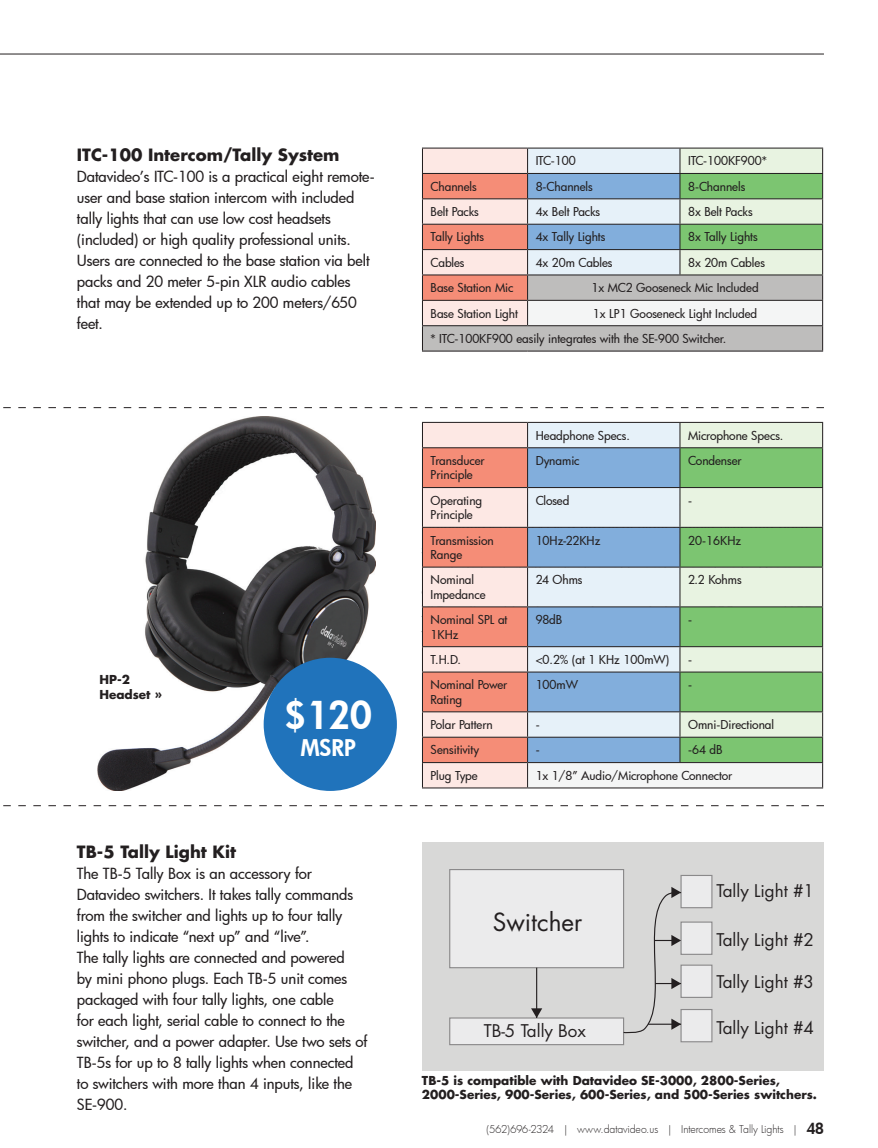
<style>
.page{position:relative;width:878px;height:1148px;background:#fff}
.page>*{position:absolute;margin:0;border:0;box-sizing:border-box;transform-origin:0 0}
.t1{font:800 37.5px "Futura";color:#fff}
.t2{font:24.3px "Futura";color:#231f20}
.t3{font:800 22.5px "Futura";color:#fff}
.t4{font:16.95px "Futura";color:#231f20}
.t5{font:700 16.5px "Futura";color:#231f20}
.t6{font:500 15px/21px "Futura";letter-spacing:-.005em;color:#231f20}
.t7{font:500 12px/14.4px "Futura";letter-spacing:-.005em;color:#231f20}
.t8{font:700 12px/14.4px "Futura";color:#231f20}
.t9{font:300 10.5px "Futura";letter-spacing:-.01em;color:#231f20}
.s1{font-weight:800;font-size:15px}
</style>
<div class="page">
<img style="left:98px;top:417px;width:277px;height:374px">
<hr style="left:0;top:54px;width:824px;height:1px;background:#231f20">
<svg style="left:3px;top:407px;width:820px;height:1px"></svg>
<svg style="left:3px;top:805px;width:820px;height:1px"></svg>
<svg style="left:422px;top:148px;width:401px;height:203px;background:#c8c8c1"></svg>
<hr style="left:680px;top:300px;width:143px;height:1px;background:#231f20">
<div style="left:528px;top:423px;width:151px;height:24px;background:#e6f1f9"></div>
<div style="left:680px;top:423px;width:142px;height:24px;background:#e8f3e1"></div>
<svg style="left:528px;top:448px;width:151px;height:314px;background:#a9c7e5"></svg>
<svg style="left:680px;top:448px;width:142px;height:314px;background:#a6d49c"></svg>
<div style="left:527px;top:762px;width:295px;height:26px;background:#f4f5f5"></div>
<svg style="left:679px;top:423px;width:1px;height:24px"></svg>
<hr style="left:527px;top:447px;width:153px;height:1px;background:#231f20">
<hr style="left:680px;top:447px;width:143px;height:1px;background:#231f20">
<hr style="left:679px;top:448px;width:1px;height:39px;background:#231f20">
<hr style="left:527px;top:487px;width:153px;height:1px;background:#231f20">
<hr style="left:680px;top:487px;width:143px;height:1px;background:#231f20">
<hr style="left:679px;top:488px;width:1px;height:39px;background:#231f20">
<hr style="left:679px;top:528px;width:1px;height:38px;background:#231f20">
<hr style="left:679px;top:567px;width:1px;height:39px;background:#231f20">
<hr style="left:679px;top:607px;width:1px;height:39px;background:#231f20">
<svg style="left:679px;top:647px;width:1px;height:24px"></svg>
<hr style="left:679px;top:672px;width:1px;height:39px;background:#231f20">
<svg style="left:679px;top:712px;width:1px;height:50px"></svg>
<hr style="left:527px;top:527px;width:153px;height:1px;background:#231f20">
<hr style="left:680px;top:527px;width:143px;height:1px;background:#231f20">
<hr style="left:527px;top:566px;width:153px;height:1px;background:#231f20">
<hr style="left:680px;top:566px;width:143px;height:1px;background:#231f20">
<hr style="left:527px;top:422px;width:153px;height:1px;background:#231f20">
<hr style="left:680px;top:422px;width:143px;height:1px;background:#231f20">
<svg style="left:822px;top:423px;width:1px;height:24px"></svg>
<hr style="left:822px;top:448px;width:1px;height:39px;background:#231f20">
<hr style="left:822px;top:488px;width:1px;height:39px;background:#231f20">
<hr style="left:822px;top:528px;width:1px;height:38px;background:#231f20">
<hr style="left:822px;top:567px;width:1px;height:39px;background:#231f20">
<hr style="left:822px;top:607px;width:1px;height:39px;background:#231f20">
<svg style="left:822px;top:647px;width:1px;height:24px"></svg>
<hr style="left:822px;top:672px;width:1px;height:39px;background:#231f20">
<svg style="left:822px;top:712px;width:1px;height:75px"></svg>
<hr style="left:527px;top:606px;width:153px;height:1px;background:#231f20">
<hr style="left:680px;top:606px;width:143px;height:1px;background:#231f20">
<hr style="left:527px;top:646px;width:153px;height:1px;background:#231f20">
<hr style="left:680px;top:646px;width:143px;height:1px;background:#231f20">
<hr style="left:527px;top:671px;width:153px;height:1px;background:#231f20">
<hr style="left:680px;top:671px;width:143px;height:1px;background:#231f20">
<hr style="left:527px;top:711px;width:153px;height:1px;background:#231f20">
<hr style="left:680px;top:711px;width:143px;height:1px;background:#231f20">
<hr style="left:527px;top:736px;width:153px;height:1px;background:#231f20">
<hr style="left:680px;top:736px;width:143px;height:1px;background:#231f20">
<hr style="left:527px;top:762px;width:153px;height:1px;background:#231f20">
<svg style="left:422px;top:422px;width:106px;height:366px;background:#eeb2a5"></svg>
<hr style="left:680px;top:762px;width:143px;height:1px;background:#231f20">
<hr style="left:527px;top:787px;width:153px;height:1px;background:#231f20">
<hr style="left:680px;top:787px;width:143px;height:1px;background:#231f20">
<div style="left:422px;top:842px;width:402px;height:228px;background:#d8d8d7"></div>
<div style="left:449px;top:869px;width:174px;height:98px;background:#ebebec"></div>
<div style="left:449px;top:869px;width:175px;height:99px;border:1px solid #8a898a"></div>
<div style="left:449px;top:1018px;width:174px;height:26px;background:#ebebec"></div>
<div style="left:449px;top:1017px;width:175px;height:28px;border:1px solid #8a898a"></div>
<div style="left:681px;top:1009px;width:31px;height:32px;background:#ebebec"></div>
<div style="left:680px;top:1009px;width:32px;height:33px;border:1px solid #8a898a"></div>
<div style="left:681px;top:965px;width:31px;height:32px;background:#ebebec"></div>
<div style="left:680px;top:964px;width:32px;height:34px;border:1px solid #8a898a"></div>
<div style="left:681px;top:922px;width:31px;height:32px;background:#ebebec"></div>
<div style="left:680px;top:921px;width:32px;height:33px;border:1px solid #8a898a"></div>
<div style="left:681px;top:875px;width:31px;height:32px;background:#ebebec"></div>
<div style="left:680px;top:875px;width:32px;height:33px;border:1px solid #8a898a"></div>
<hr style="left:536px;top:967px;width:1px;height:51px;background:#231f20">
<svg style="left:531px;top:1008px;width:11px;height:10px"></svg>
<svg style="left:622px;top:886px;width:60px;height:147px"></svg>
<div style="left:264px;top:657px;width:133px;height:134px;background:#2073bb;border-radius:50%"></div>
<p class="t5" style="left:77px;top:144px;width:264px">ITC-100 Intercom/Tally System</p>
<p class="t6" style="left:77px;top:165px;width:299px">Datavideo’s ITC-100 is a practical eight remote&shy;user and base station intercom with included tally lights that can use low cost headsets (included) or high quality professional units.<br>Users are connected to the base station via belt packs and 20 meter 5-pin XLR audio cables that may be extended up to 200 meters/650 feet.</p>
<p class="t8" style="left:99px;top:672px;width:64px">HP-2<br>Headset »</p>
<h1 class="t1" style="left:285px;top:689px;width:88px">$120</h1>
<h3 class="t3" style="left:301px;top:732px;width:57px">MSRP</h3>
<p class="t5" style="left:77px;top:840px;width:160px">TB-5 Tally Light Kit</p>
<p class="t6" style="left:77px;top:862px;width:292px">The TB-5 Tally Box is an accessory for Datavideo switchers. It takes tally commands from the switcher and lights up to four tally lights to indicate “next up” and “live”.<br>The tally lights are connected and powered<br>by mini phono plugs. Each TB-5 unit comes packaged with four tally lights, one cable<br>for each light, serial cable to connect to the switcher, and a power adapter. Use two sets of TB-5s for up to 8 tally lights when connected to switchers with more than 4 inputs, like the SE-900.</p>
<p class="t7" style="left:535px;top:153px;width:41px">ITC-100</p>
<p class="t7" style="left:688px;top:153px;width:80px">ITC-100KF900*</p>
<p class="t7" style="left:430px;top:179px;width:48px">Channels</p>
<p class="t7" style="left:535px;top:179px;width:59px">8-Channels</p>
<p class="t7" style="left:688px;top:179px;width:59px">8-Channels</p>
<p class="t7" style="left:430px;top:204px;width:50px">Belt Packs</p>
<p class="t7" style="left:535px;top:204px;width:66px">4x Belt Packs</p>
<p class="t7" style="left:688px;top:204px;width:66px">8x Belt Packs</p>
<p class="t7" style="left:430px;top:230px;width:55px">Tally Lights</p>
<p class="t7" style="left:535px;top:230px;width:71px">4x Tally Lights</p>
<p class="t7" style="left:688px;top:230px;width:71px">8x Tally Lights</p>
<p class="t7" style="left:430px;top:255px;width:35px">Cables</p>
<p class="t7" style="left:535px;top:255px;width:78px">4x 20m Cables</p>
<p class="t7" style="left:688px;top:255px;width:78px">8x 20m Cables</p>
<p class="t7" style="left:430px;top:280px;width:84px">Base Station Mic</p>
<p class="t7" style="left:591px;top:280px;width:169px">1x MC2 Gooseneck Mic Included</p>
<p class="t7" style="left:430px;top:306px;width:89px">Base Station Light</p>
<p class="t7" style="left:430px;top:300px;width:328px;line-height:25.3px;text-indent:162px">1x LP1 Gooseneck Light Included * ITC-100KF900 easily integrates with the SE-900 Switcher.</p>
<p class="t7" style="left:535px;top:428px;width:96px">Headphone Specs.</p>
<p class="t7" style="left:688px;top:428px;width:97px">Microphone Specs.</p>
<p class="t7" style="left:430px;top:453px;width:56px">Transducer<br>Principle</p>
<p class="t7" style="left:535px;top:453px;width:45px">Dynamic</p>
<p class="t7" style="left:688px;top:453px;width:55px">Condenser</p>
<p class="t7" style="left:430px;top:493px;width:53px">Operating<br>Principle</p>
<p class="t7" style="left:535px;top:493px;width:35px">Closed</p>
<p class="t7" style="left:688px;top:493px;width:5px">-</p>
<p class="t7" style="left:430px;top:533px;width:65px">Transmission<br>Range</p>
<p class="t7" style="left:535px;top:533px;width:66px">10Hz-22KHz</p>
<p class="t7" style="left:688px;top:533px;width:55px">20-16KHz</p>
<p class="t7" style="left:430px;top:572px;width:57px">Nominal<br>Impedance</p>
<p class="t7" style="left:535px;top:572px;width:48px">24 Ohms</p>
<p class="t7" style="left:688px;top:572px;width:55px">2.2 Kohms</p>
<p class="t7" style="left:430px;top:612px;width:78px">Nominal SPL at<br>1KHz</p>
<p class="t7" style="left:535px;top:612px;width:28px">98dB</p>
<p class="t7" style="left:688px;top:612px;width:5px">-</p>
<p class="t7" style="left:430px;top:652px;width:32px">T.H.D.</p>
<p class="t7" style="left:535px;top:652px;width:135px">&lt;0.2% (at 1 KHz 100mW)</p>
<p class="t7" style="left:688px;top:652px;width:5px">-</p>
<p class="t7" style="left:430px;top:677px;width:78px">Nominal Power<br>Rating</p>
<p class="t7" style="left:535px;top:677px;width:44px">100mW</p>
<p class="t7" style="left:688px;top:677px;width:5px">-</p>
<p class="t7" style="left:430px;top:717px;width:63px">Polar Pattern</p>
<p class="t7" style="left:535px;top:717px;width:5px">-</p>
<p class="t7" style="left:688px;top:717px;width:88px">Omni-Directional</p>
<p class="t7" style="left:430px;top:742px;width:50px">Sensitivity</p>
<p class="t7" style="left:535px;top:742px;width:5px">-</p>
<p class="t7" style="left:688px;top:742px;width:36px">-64 dB</p>
<p class="t7" style="left:430px;top:768px;width:49px">Plug Type</p>
<p class="t7" style="left:535px;top:768px;width:198px">1x 1/8” Audio/Microphone Connector</p>
<p class="t6" style="left:422px;top:622px;width:27px">feet.</p>
<h2 class="t2" style="left:493px;top:906px;width:91px">Switcher</h2>
<p class="t4" style="left:483px;top:1020px;width:104px">TB-5 Tally Box</p>
<p class="t4" style="left:716px;top:880px;width:99px">Tally Light #1</p>
<p class="t4" style="left:716px;top:928px;width:99px">Tally Light #2</p>
<p class="t4" style="left:716px;top:971px;width:99px">Tally Light #3</p>
<p class="t4" style="left:716px;top:1017px;width:99px">Tally Light #4</p>
<p class="t8" style="left:422px;top:1073px;width:396px">TB-5 is compatible with Datavideo SE-3000, 2800-Series,<br>2000-Series, 900-Series, 600-Series, and 500-Series switchers.</p>
<p class="t9" style="left:486px;top:1122px;width:339px">(562)696-2324 | www.datavideo.us | Intercomes &amp; Tally Lights | <span class="s1">48</span></p>
</div>
